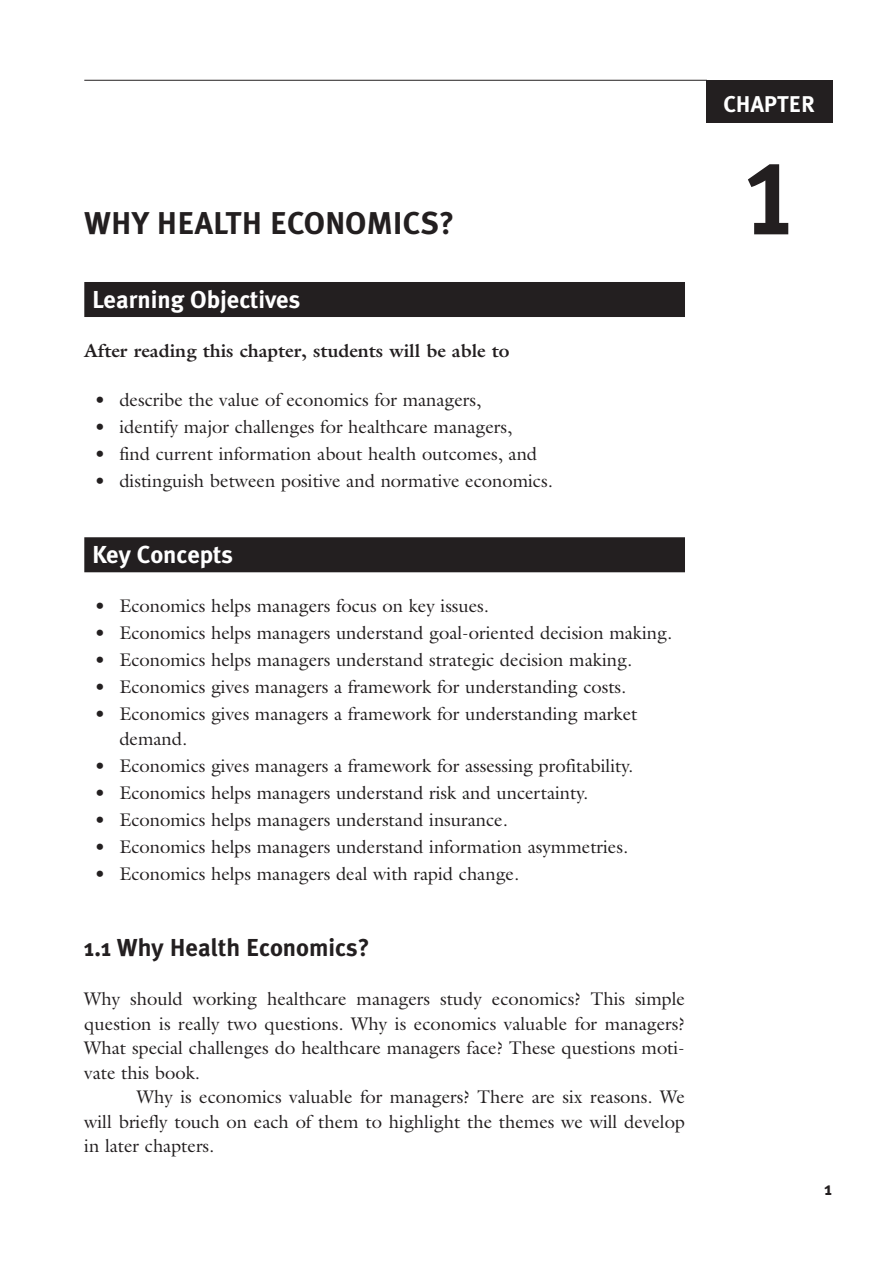
<style>
.page{position:relative;width:888px;height:1261px;background:#fff}
.page>*{position:absolute;margin:0;border:0;box-sizing:border-box;transform-origin:0 0}
.t1{font:105px "Meta Plus Bold Caps";color:#231f20}
.t2{font:700 31.5px "Meta Plus";color:#231f20}
.t3{font:700 24.5px "Meta Plus";color:#fff}
.t4{font:700 24.5px "Meta Plus";color:#231f20}
.t5{font:22.75px "Meta Plus Bold Caps";color:#fff}
.t6{font:18.38px/24.5px "Galliard Std";color:#231f20;text-align:justify}
.t7{font:700 18.38px "Galliard Std";color:#231f20}
.t8{font:700 18.38px "Meta Plus";color:#231f20}
</style>
<div class="page">
<hr style="left:84px;top:80px;width:622px;height:1px;background:#231f20">
<div style="left:706px;top:80px;width:126px;height:42px;background:#231f20"></div>
<div style="left:84px;top:282px;width:601px;height:35px;background:#231f20"></div>
<div style="left:84px;top:537px;width:601px;height:35px;background:#231f20"></div>
<h2 class="t2" style="left:84px;top:205px;width:371px">WHY HEALTH ECONOMICS?</h2>
<h3 class="t3" style="left:92px;top:285px;width:210px">Learning Objectives</h3>
<p class="t7" style="left:84px;top:338px;width:426px">After reading this chapter, students will be able to</p>
<p class="t6" style="left:94px;top:387px;width:388px">• describe the value of economics for managers,</p>
<p class="t6" style="left:94px;top:414px;width:419px">• identify major challenges for healthcare managers,</p>
<p class="t6" style="left:94px;top:441px;width:444px">• find current information about health outcomes, and</p>
<p class="t6" style="left:94px;top:468px;width:459px">• distinguish between positive and normative economics.</p>
<h3 class="t3" style="left:92px;top:540px;width:142px">Key Concepts</h3>
<p class="t6" style="left:94px;top:593px;width:396px">• Economics helps managers focus on key issues.</p>
<p class="t6" style="left:94px;top:620px;width:579px">• Economics helps managers understand goal-oriented decision making.</p>
<p class="t6" style="left:94px;top:647px;width:539px">• Economics helps managers understand strategic decision making.</p>
<p class="t6" style="left:94px;top:674px;width:533px">• Economics gives managers a framework for understanding costs.</p>
<p class="t6" style="left:119px;top:701px;width:519px;text-indent:-25px">• Economics gives managers a framework for understanding market demand.</p>
<p class="t6" style="left:94px;top:752px;width:540px">• Economics gives managers a framework for assessing profitability.</p>
<p class="t6" style="left:94px;top:779px;width:495px">• Economics helps managers understand risk and uncertainty.</p>
<p class="t6" style="left:94px;top:807px;width:415px">• Economics helps managers understand insurance.</p>
<p class="t6" style="left:94px;top:834px;width:535px">• Economics helps managers understand information asymmetries.</p>
<p class="t6" style="left:94px;top:861px;width:426px">• Economics helps managers deal with rapid change.</p>
<h3 class="t4" style="left:84px;top:933px;width:287px">1.1 Why Health Economics?</h3>
<p class="t6" style="left:84px;top:986px;width:602px">Why should working healthcare managers study economics? This simple question is really two questions. Why is economics valuable for managers?<br>What special challenges do healthcare managers face? These questions moti&shy;vate this book.</p>
<p class="t6" style="left:84px;top:1084px;width:602px;text-indent:52px">Why is economics valuable for managers? There are six reasons. We will briefly touch on each of them to highlight the themes we will develop in later chapters.</p>
<p class="t5" style="left:723px;top:91px;width:93px">CHAPTER</p>
<h1 class="t1" style="left:740px;top:137px;width:58px">1</h1>
<p class="t8" style="left:824px;top:1177px;width:9px">1</p>
</div>
